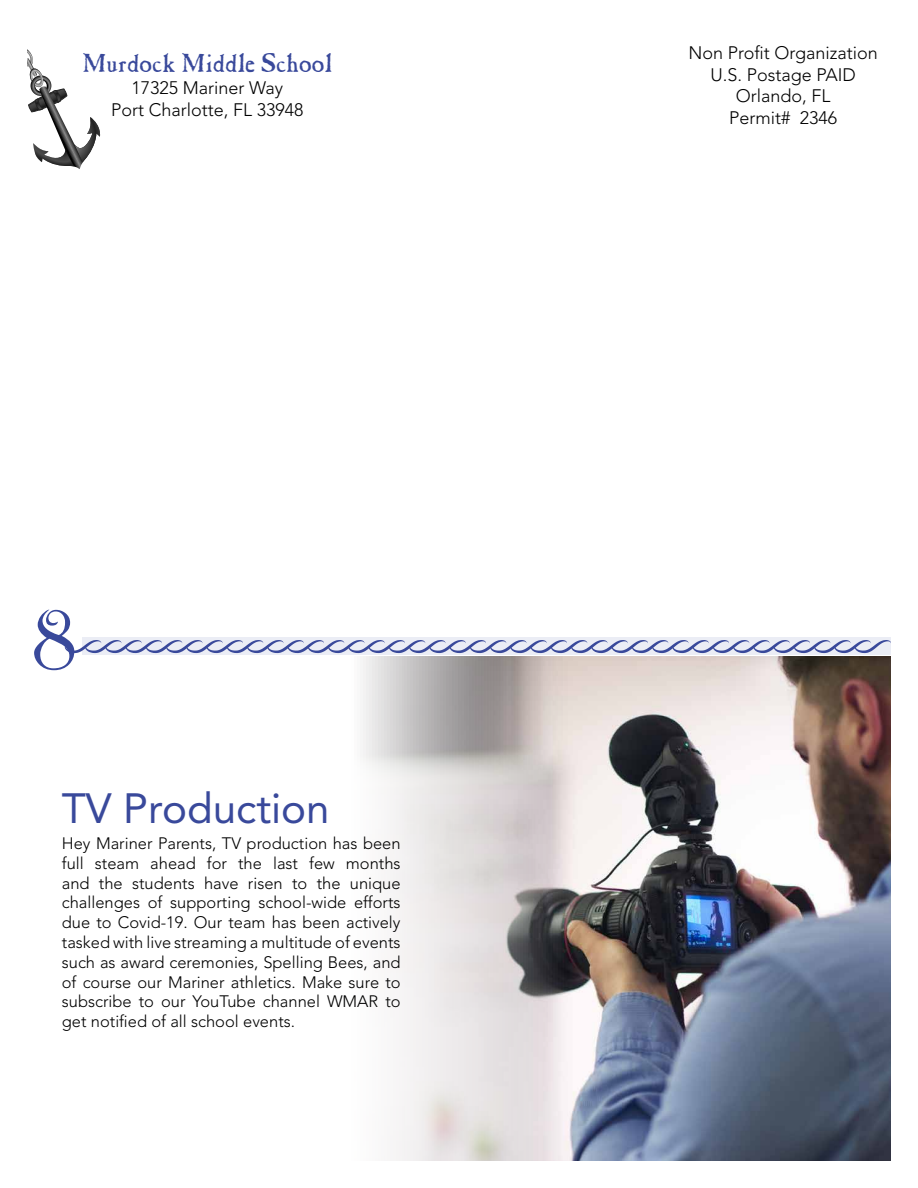
<style>
.page{position:relative;width:918px;height:1188px;background:#fff}
.page>*{position:absolute;margin:0;border:0;box-sizing:border-box;transform-origin:0 0}
.t1{font:90px "Anglican";color:#39499b}
.t2{font:42px "Avenir";color:#39499b}
.t3{font:27px "Casablanca Antique Plain";color:#39499b}
.t4{font:300 18px/21.6px "Avenir";color:#000;text-align:center}
.t5{font:300 16.5px/19.8px "Avenir";color:#000;text-align:justify}
</style>
<div class="page">
<div style="left:82px;top:637px;width:808px;height:18px;background:#ebedf5"></div>
<svg style="left:65px;top:640px;width:826px;height:13px"></svg>
<svg style="left:27px;top:49px;width:74px;height:120px"></svg>
<img style="left:363px;top:657px;width:528px;height:504px">
<h3 class="t3" style="left:82px;top:48px;width:251px">Murdock Middle School</h3>
<p class="t4" style="left:111px;top:77px;width:194px">17325 Mariner Way<br>Port Charlotte, FL 33948</p>
<h1 class="t1" style="left:27px;top:594px;width:56px">8</h1>
<h2 class="t2" style="left:62px;top:784px;width:269px">TV Production</h2>
<p class="t5" style="left:62px;top:833px;width:340px">Hey Mariner Parents, TV production has been full steam ahead for the last few months and the students have risen to the unique challenges of supporting school-wide efforts due to Covid-19. Our team has been actively tasked with live streaming a multitude of events such as award ceremonies, Spelling Bees, and of course our Mariner athletics. Make sure to subscribe to our YouTube channel WMAR to get notified of all school events.</p>
<p class="t4" style="left:688px;top:42px;width:191px">Non Profit Organization<br>U.S. Postage PAID<br>Orlando, FL<br>Permit# 2346</p>
</div>
